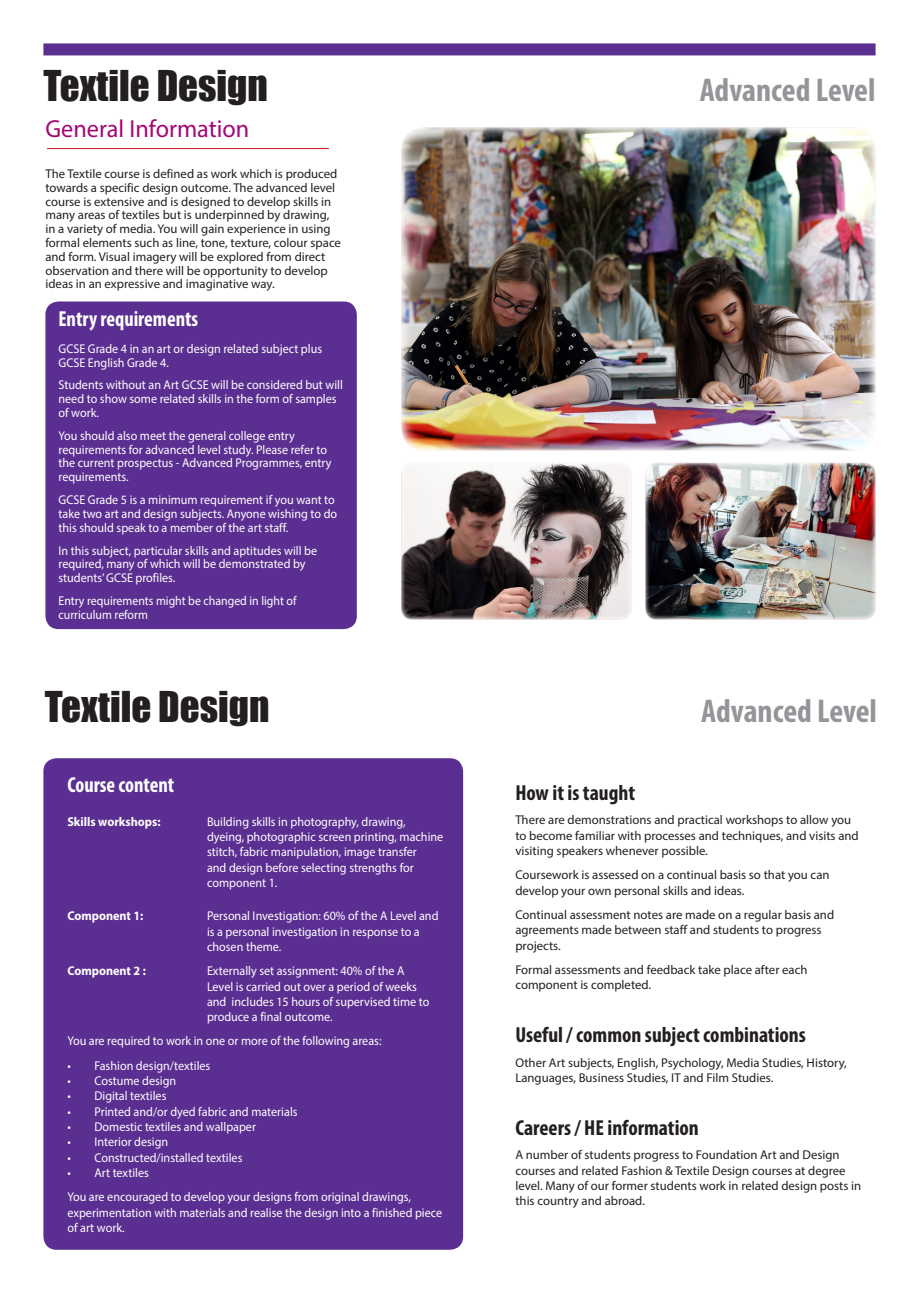
<style>
.page{position:relative;width:919px;height:1289px;background:#fff}
.page>*{position:absolute;margin:0;border:0;box-sizing:border-box;transform-origin:0 0}
.t1{font:39px "Impact";color:#231f20}
.t2{font:700 condensed 33px "Myriad Pro";color:#939598}
.t3{font:24.75px "Myriad Pro";color:#a40775}
.t4{font:700 condensed 21.75px "Myriad Pro";color:#231f20}
.t5{font:700 condensed 21.75px "Myriad Pro";color:#fff;scale:.95 1}
.t6{font:12.75px/15.3px "Myriad Pro";color:#fff;scale:.95 1}
.t7{font:12.75px/15.3px "Myriad Pro";color:#231f20}
.t8{font:12.75px/13.8px "Myriad Pro";color:#fff;scale:.93 1}
.t9{font:700 12.75px "Myriad Pro";color:#fff;scale:.95 1}
</style>
<div class="page">
<hr style="left:47px;top:148px;width:282px;height:1px;background:#cd151d">
<div style="left:45px;top:301px;width:312px;height:328px;background:#5b2e91;border-radius:13px"></div>
<img style="left:401px;top:127px;width:474px;height:323px">
<img style="left:645px;top:463px;width:230px;height:156px">
<img style="left:401px;top:463px;width:230px;height:156px">
<div style="left:43px;top:43px;width:832px;height:12px;background:#5b2e91"></div>
<div style="left:43px;top:758px;width:420px;height:491px;background:#5b2e91;border-radius:13px"></div>
<p class="t1" style="left:43px;top:56px;width:226px">Textile Design</p>
<p class="t2" style="left:699px;top:70px;width:177px">Advanced Level</p>
<p class="t3" style="left:45px;top:113px;width:205px">General Information</p>
<p class="t7" style="left:45px;top:166px;width:297px;line-height:13.8px">The Textile course is defined as work which is produced towards a specific design outcome. The advanced level course is extensive and is designed to develop skills in many areas of textiles but is underpinned by drawing, in a variety of media. You will gain experience in using formal elements such as line, tone, texture, colour space and form. Visual imagery will be explored from direct observation and there will be opportunity to develop ideas in an expressive and imaginative way.</p>
<p class="t5" style="left:58px;top:304px;width:149px">Entry requirements</p>
<p class="t6" style="left:58px;top:341px;width:279px;line-height:13.8px">GCSE Grade 4 in an art or design related subject plus<br>GCSE English Grade 4.</p>
<p class="t6" style="left:58px;top:378px;width:301px;line-height:13.8px">Students without an Art GCSE will be considered but will need to show some related skills in the form of samples of work.</p>
<p class="t6" style="left:58px;top:428px;width:289px;line-height:13.8px">You should also meet the general college entry requirements for advanced level study. Please refer to the current prospectus - Advanced Programmes, entry requirements.</p>
<p class="t6" style="left:58px;top:492px;width:295px;line-height:13.8px">GCSE Grade 5 is a minimum requirement if you want to take two art and design subjects. Anyone wishing to do this should speak to a member of the art staff.</p>
<p class="t6" style="left:58px;top:543px;width:274px;line-height:13.8px">In this subject, particular skills and aptitudes will be required, many of which will be demonstrated by students’ GCSE profiles.</p>
<p class="t8" style="left:58px;top:593px;width:257px">Entry requirements might be changed in light of curriculum reform</p>
<p class="t1" style="left:45px;top:676px;width:226px">Textile Design</p>
<p class="t2" style="left:701px;top:690px;width:177px">Advanced Level</p>
<p class="t5" style="left:67px;top:771px;width:114px">Course content</p>
<p class="t9" style="left:67px;top:813px;width:99px">Skills workshops:</p>
<p class="t6" style="left:207px;top:813px;width:250px">Building skills in photography, drawing, dyeing, photographic screen printing, machine stitch, fabric manipulation, image transfer<br>and design before selecting strengths for component 1.</p>
<p class="t9" style="left:67px;top:907px;width:81px">Component 1:</p>
<p class="t6" style="left:207px;top:908px;width:245px">Personal Investigation: 60% of the A Level and is a personal investigation in response to a chosen theme.</p>
<p class="t9" style="left:67px;top:962px;width:84px">Component 2 :</p>
<p class="t6" style="left:207px;top:963px;width:235px">Externally set assignment: 40% of the A Level is carried out over a period of weeks and includes 15 hours of supervised time to produce a final outcome.</p>
<p class="t6" style="left:67px;top:1033px;width:332px">You are required to work in one or more of the following areas:</p>
<p class="t6" style="left:67px;top:1057px;width:152px">• Fashion design/textiles</p>
<p class="t6" style="left:67px;top:1072px;width:116px">• Costume design</p>
<p class="t6" style="left:67px;top:1088px;width:106px">• Digital textiles</p>
<p class="t6" style="left:67px;top:1103px;width:244px">• Printed and/or dyed fabric and materials</p>
<p class="t6" style="left:67px;top:1118px;width:200px">• Domestic textiles and wallpaper</p>
<p class="t6" style="left:67px;top:1134px;width:107px">• Interior design</p>
<p class="t6" style="left:67px;top:1149px;width:186px">• Constructed/installed textiles</p>
<p class="t6" style="left:67px;top:1164px;width:87px">• Art textiles</p>
<p class="t6" style="left:67px;top:1189px;width:396px">You are encouraged to develop your designs from original drawings, experimentation with materials and realise the design into a finished piece of art work.</p>
<p class="t4" style="left:515px;top:779px;width:121px">How it is taught</p>
<p class="t7" style="left:515px;top:812px;width:345px">There are demonstrations and practical workshops to allow you to become familiar with processes and techniques, and visits and visiting speakers whenever possible.</p>
<p class="t7" style="left:515px;top:867px;width:316px">Coursework is assessed on a continual basis so that you can develop your own personal skills and ideas.</p>
<p class="t7" style="left:515px;top:906px;width:320px">Continual assessment notes are made on a regular basis and agreements made between staff and students to progress projects.</p>
<p class="t7" style="left:515px;top:961px;width:294px">Formal assessments and feedback take place after each component is completed.</p>
<p class="t4" style="left:515px;top:1021px;width:292px">Useful / common subject combinations</p>
<p class="t7" style="left:515px;top:1054px;width:333px">Other Art subjects, English, Psychology, Media Studies, History,<br>Languages, Business Studies, IT and Film Studies.</p>
<p class="t4" style="left:515px;top:1114px;width:185px">Careers / HE information</p>
<p class="t7" style="left:515px;top:1147px;width:347px">A number of students progress to Foundation Art and Design courses and related Fashion &amp; Textile Design courses at degree level. Many of our former students work in related design posts in this country and abroad.</p>
</div>
